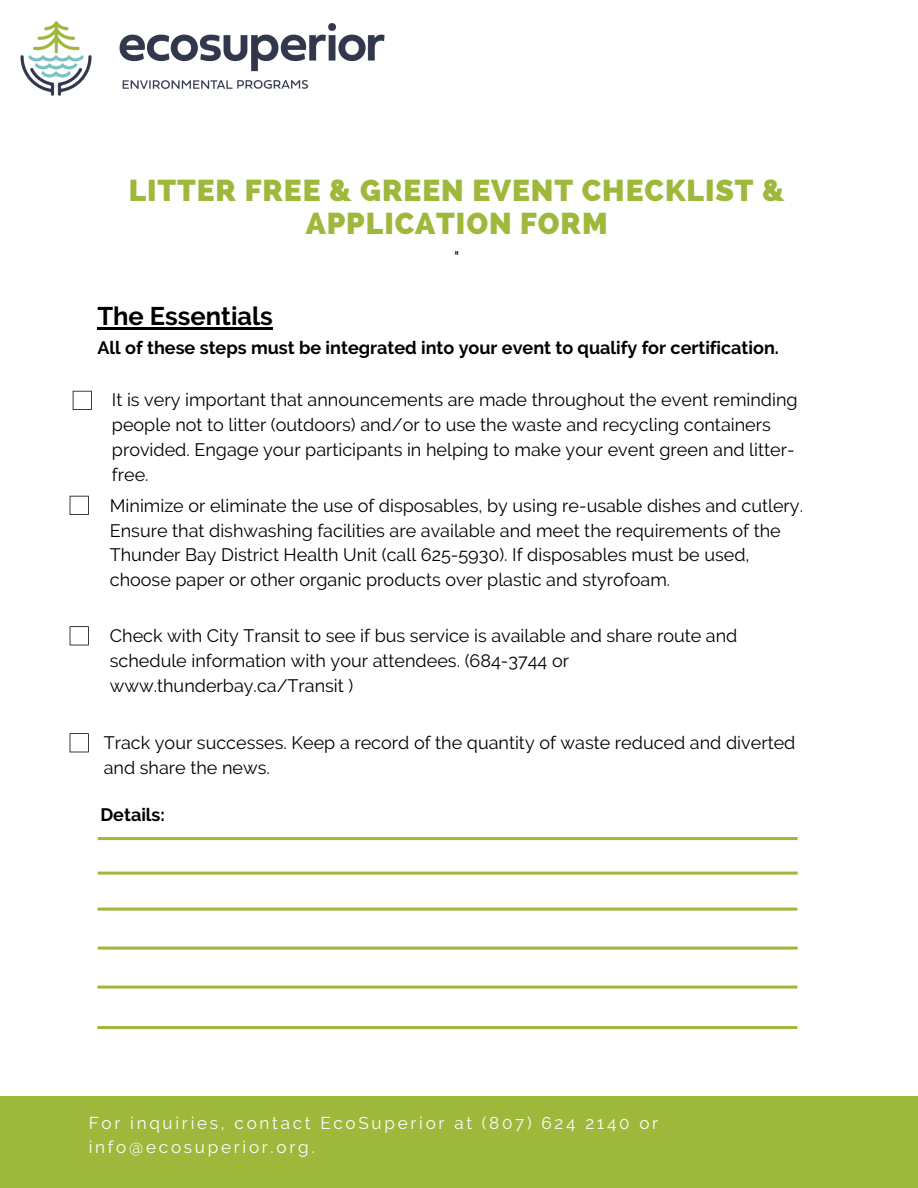
<style>
.page{position:relative;width:918px;height:1188px;background:#fff}
.page>*{position:absolute;margin:0;border:0;box-sizing:border-box;transform-origin:0 0}
.t1{font:800 30px/32.7px "Raleway";letter-spacing:.03em;color:#9eb83b;text-align:center}
.t2{font:700 25.5px "Raleway";color:#000}
.t3{font:18px/24.8px "Raleway";color:#000}
.t4{font:700 18px "Raleway";color:#000}
.t5{font:17.1px "Raleway";letter-spacing:.16em;color:#fff}
</style>
<div class="page">
<div style="left:0;top:1096px;width:918px;height:92px;background:#9eb83b"></div>
<img style="left:20px;top:21px;width:365px;height:75px">
<svg style="left:70px;top:733px;width:19px;height:19px"></svg>
<hr style="left:97px;top:327px;width:176px;height:2px;background:#000">
<svg style="left:70px;top:626px;width:19px;height:19px"></svg>
<svg style="left:73px;top:391px;width:19px;height:19px"></svg>
<svg style="left:70px;top:496px;width:19px;height:19px"></svg>
<svg style="left:98px;top:837px;width:700px;height:3px;background:#a0b93f"></svg>
<svg style="left:98px;top:872px;width:700px;height:3px;background:#abc155"></svg>
<svg style="left:97px;top:908px;width:700px;height:3px;background:#abc155"></svg>
<svg style="left:98px;top:947px;width:700px;height:3px;background:#abc155"></svg>
<svg style="left:97px;top:986px;width:700px;height:3px;background:#abc155"></svg>
<svg style="left:97px;top:1026px;width:700px;height:3px;background:#a0b93f"></svg>
<p class="t1" style="left:129px;top:174px;width:658px">LITTER FREE &amp; GREEN EVENT CHECKLIST &amp;<br>APPLICATION FORM</p>
<p class="t3" style="left:454px;top:245px;width:7px">"</p>
<p class="t2" style="left:97px;top:301px;width:177px">The Essentials</p>
<p class="t4" style="left:97px;top:337px;width:683px">All of these steps must be integrated into your event to qualify for certification.</p>
<p class="t3" style="left:112px;top:388px;width:687px">It is very important that announcements are made throughout the event reminding people not to litter (outdoors) and/or to use the waste and recycling containers provided. Engage your participants in helping to make your event green and litter&shy;free.</p>
<p class="t3" style="left:110px;top:493px;width:695px">Minimize or eliminate the use of disposables, by using re-usable dishes and cutlery.<br>Ensure that dishwashing facilities are available and meet the requirements of the Thunder Bay District Health Unit (call 625-5930). If disposables must be used, choose paper or other organic products over plastic and styrofoam.</p>
<p class="t3" style="left:110px;top:624px;width:629px">Check with City Transit to see if bus service is available and share route and schedule information with your attendees. (684-3744 or www.thunderbay.ca/Transit )</p>
<p class="t3" style="left:104px;top:731px;width:693px">Track your successes. Keep a record of the quantity of waste reduced and diverted and share the news.</p>
<p class="t4" style="left:100px;top:804px;width:66px">Details:</p>
<p class="t5" style="left:89px;top:1113px;width:571px">For inquiries, contact EcoSuperior at (807) 624 2140 or</p>
<p class="t5" style="left:89px;top:1137px;width:227px">info@ecosuperior.org.</p>
</div>
